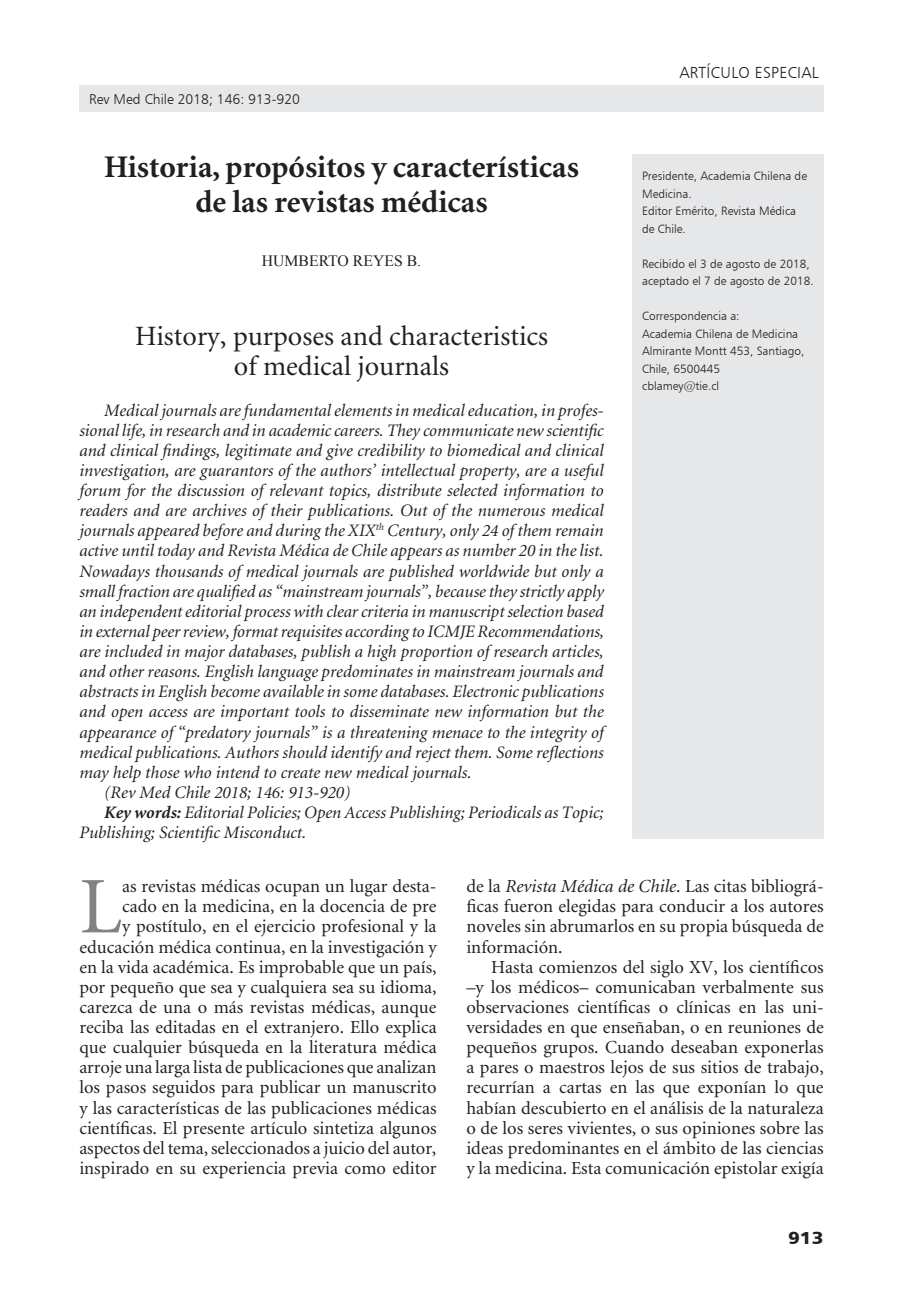
<style>
.page{position:relative;width:918px;height:1315px;background:#fff}
.page>*{position:absolute;margin:0;border:0;box-sizing:border-box;transform-origin:0 0}
._1texto{font:80.33px "Minion";color:#808285}
._2titulo{font:700 31.5px/35px "Minion";color:#231f20;text-align:center}
._1resumen{font:28px/29.8px "Minion";color:#231f20;text-align:center}
._1texto-2{font:18.38px/20.1px "Minion";color:#231f20;text-align:justify}
._1resumen-2{font:italic 17.5px/20.1px "Minion";color:#231f20;text-align:justify}
.t1{font:17.5px "Humanist 777 BT Black B";color:#231f20;scale:1.1 1}
.t2{font:15.75px "Humanist 777 BT Light B";letter-spacing:.02em;color:#231f20}
._1autor{font:15.75px "Times New Roman";color:#231f20}
.t3{font:14px "Humanist 777 BT Light B";color:#231f20}
._1datos{font:11.9px/17.5px "Humanist 777 BT Light B";color:#231f20}
.s1{font-weight:700}
.s2{font-style:italic}
</style>
<div class="page">
<div style="left:79px;top:85px;width:744px;height:26px;background:#e6e7e9"></div>
<div style="left:632px;top:154px;width:191px;height:684px;background:#e6e7e9"></div>
<p class="t3" style="left:89px;top:90px;width:212px">Rev Med Chile 2018; 146: 913-920</p>
<p class="_2titulo" style="left:104px;top:151px;width:476px">Historia, propósitos y características de las revistas médicas</p>
<p class="_1autor" style="left:262px;top:250px;width:161px">HUMBERTO REYES B.</p>
<p class="_1resumen" style="left:135px;top:323px;width:414px">History, purposes and characteristics of medical journals</p>
<p class="_1resumen-2" style="left:79px;top:400px;width:526px;text-indent:25px">Medical journals are fundamental elements in medical education, in profes&shy;sional life, in research and in academic careers. They communicate new scientific and clinical findings, legitimate and give credibility to biomedical and clinical investigation, are guarantors of the authors’ intellectual property, are a useful forum for the discussion of relevant topics, distribute selected information to readers and are archives of their publications. Out of the numerous medical journals appeared before and during the XIX<sup>th</sup> Century, only 24 of them remain active until today and Revista Médica de Chile appears as number 20 in the list.<br>Nowadays thousands of medical journals are published worldwide but only a small fraction are qualified as “mainstream journals”, because they strictly apply an independent editorial process with clear criteria in manuscript selection based in external peer review, format requisites according to ICMJE Recommendations, are included in major databases, publish a high proportion of research articles, and other reasons. English language predominates in mainstream journals and abstracts in English become available in some databases. Electronic publications and open access are important tools to disseminate new information but the appearance of “predatory journals” is a threatening menace to the integrity of medical publications. Authors should identify and reject them. Some reflections may help those who intend to create new medical journals.</p>
<p class="_1resumen-2" style="left:104px;top:783px;width:248px">(Rev Med Chile 2018; 146: 913-920)</p>
<p class="_1resumen-2" style="left:79px;top:803px;width:526px;text-indent:25px"><span class="s1">Key words:</span> Editorial Policies; Open Access Publishing; Periodicals as Topic;<br>Publishing; Scientific Misconduct.</p>
<p class="t2" style="left:679px;top:63px;width:141px">artículo especial</p>
<p class="_1datos" style="left:642px;top:167px;width:166px">Presidente, Academia Chilena de<br>Medicina.</p>
<p class="_1datos" style="left:642px;top:202px;width:156px">Editor E mérito, Revista Médica de Chile.</p>
<p class="_1datos" style="left:642px;top:255px;width:173px">Recibido el 3 de agosto de 2018, aceptado el 7 de agosto de 2018.</p>
<p class="_1datos" style="left:642px;top:307px;width:99px">Correspondencia a:</p>
<p class="_1datos" style="left:642px;top:325px;width:158px">Academia Chilena de Medicina</p>
<p class="_1datos" style="left:642px;top:342px;width:164px">Almirante Montt 453, Santiago,<br>Chile, 6500445</p>
<p class="_1datos" style="left:642px;top:377px;width:79px">cblamey@tie.cl</p>
<p class="_1texto-2" style="left:79px;top:877px;width:359px;text-align:right">as revistas médicas ocupan un lugar desta-<br>cado en la medicina, en la docencia de pre<br>y postítulo, en el ejercicio profesional y la educación médica continua, en la investigación y en la vida académica. Es improbable que un país, por pequeño que sea y cualquiera sea su idioma, carezca de una o más revistas médicas, aunque reciba las editadas en el extranjero. Ello explica que cualquier búsqueda en la literatura médica arroje una larga lista de publicaciones que analizan los pasos seguidos para publicar un manuscrito y las características de las publicaciones médicas científicas. El presente artículo sintetiza algunos aspectos del tema, seleccionados a juicio del autor, inspirado en su experiencia previa como editor</p>
<p class="_1texto-2" style="left:466px;top:877px;width:359px">de la <span class="s2">Revista Médica de Chile</span>. Las citas bibliográ&shy;ficas fueron elegidas para conducir a los autores noveles sin abrumarlos en su propia búsqueda de información.</p>
<p class="_1texto" style="left:79px;top:867px;width:44px">L</p>
<p class="_1texto-2" style="left:466px;top:957px;width:359px;text-indent:25px">Hasta comienzos del siglo XV, los científicos –y los médicos– comunicaban verbalmente sus observaciones científicas o clínicas en las uni&shy;versidades en que enseñaban, o en reuniones de pequeños grupos. Cuando deseaban exponerlas a pares o maestros lejos de sus sitios de trabajo, recurrían a cartas en las que exponían lo que habían descubierto en el análisis de la naturaleza o de los seres vivientes, o sus opiniones sobre las ideas predominantes en el ámbito de las ciencias y la medicina. Esta comunicación epistolar exigía</p>
<p class="t1" style="left:788px;top:1226px;width:34px">913</p>
</div>
